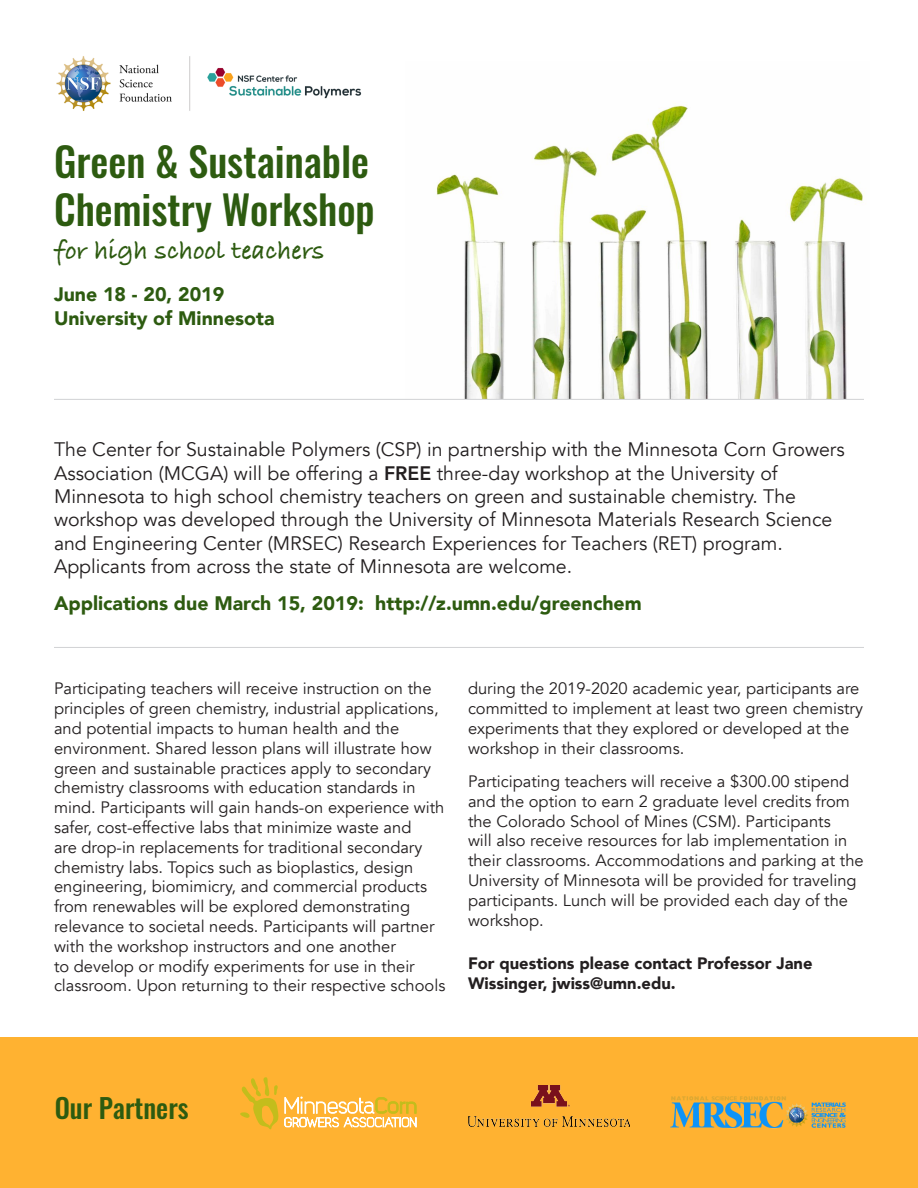
<style>
.page{position:relative;width:918px;height:1188px;background:#fff}
.page>*{position:absolute;margin:0;border:0;box-sizing:border-box;transform-origin:0 0}
.t1{font:500 40.2px/48.2px "Oswald";color:#2d5b10}
.t2{font:700 27px "Bradley Hand ITCTT";color:#2d5b10}
.t3{font:500 27px "Oswald";color:#2d5b10}
.t4{font:19.5px/23.4px "Avenir";color:#231f20}
.t5{font:900 19.5px/23.4px "Avenir";color:#2d5b10}
.t6{font:16.5px/19.8px "Avenir";color:#231f20}
.t7{font:900 16.5px/19.8px "Avenir";color:#231f20}
.s1{font-weight:800}
</style>
<div class="page">
<div style="left:0;top:1037px;width:918px;height:151px;background:#ffb231"></div>
<img style="left:436px;top:105px;width:427px;height:294px">
<img style="left:468px;top:1086px;width:162px;height:41px">
<img style="left:670px;top:1096px;width:176px;height:32px">
<hr style="left:54px;top:399px;width:810px;height:1px;background:#d1d2d4">
<hr style="left:54px;top:647px;width:810px;height:1px;background:#d1d2d4">
<img style="left:56px;top:56px;width:306px;height:55px">
<svg style="left:240px;top:1077px;width:177px;height:52px"></svg>
<h1 class="t1" style="left:54px;top:140px;width:322px">Green &amp; Sustainable<br>Chemistry Workshop</h1>
<h2 class="t2" style="left:54px;top:230px;width:272px">for high school teachers</h2>
<p class="t5" style="left:54px;top:282px;width:222px">June 18 - 20, 2019<br>University of Minnesota</p>
<p class="t4" style="left:54px;top:438px;width:792px">The Center for Sustainable Polymers (CSP) in partnership with the Minnesota Corn Growers Association (MCGA) will be offering a <span class="s1">FREE</span> three-day workshop at the University of Minnesota to high school chemistry teachers on green and sustainable chemistry. The workshop was developed through the University of Minnesota Materials Research Science and Engineering Center (MRSEC) Research Experiences for Teachers (RET) program.<br>Applicants from across the state of Minnesota are welcome.</p>
<p class="t5" style="left:54px;top:591px;width:589px">Applications due March 15, 2019: http://z.umn.edu/greenchem</p>
<p class="t6" style="left:54px;top:679px;width:393px">Participating teachers will receive instruction on the principles of green chemistry, industrial applications, and potential impacts to human health and the environment. Shared lesson plans will illustrate how green and sustainable practices apply to secondary chemistry classrooms with education standards in mind. Participants will gain hands-on experience with safer, cost-effective labs that minimize waste and<br>are drop-in replacements for traditional secondary chemistry labs. Topics such as bioplastics, design engineering, biomimicry, and commercial products from renewables will be explored demonstrating relevance to societal needs. Participants will partner with the workshop instructors and one another<br>to develop or modify experiments for use in their classroom. Upon returning to their respective schools</p>
<p class="t6" style="left:468px;top:679px;width:396px">during the 2019-2020 academic year, participants are committed to implement at least two green chemistry experiments that they explored or developed at the workshop in their classrooms.</p>
<p class="t6" style="left:468px;top:772px;width:397px">Participating teachers will receive a $300.00 stipend and the option to earn 2 graduate level credits from the Colorado School of Mines (CSM). Participants<br>will also receive resources for lab implementation in their classrooms. Accommodations and parking at the University of Minnesota will be provided for traveling participants. Lunch will be provided each day of the workshop.</p>
<p class="t7" style="left:468px;top:953px;width:346px">For questions please contact Professor Jane<br>Wissinger, jwiss@umn.edu.</p>
<h2 class="t3" style="left:55px;top:1094px;width:135px">Our Partners</h2>
</div>
